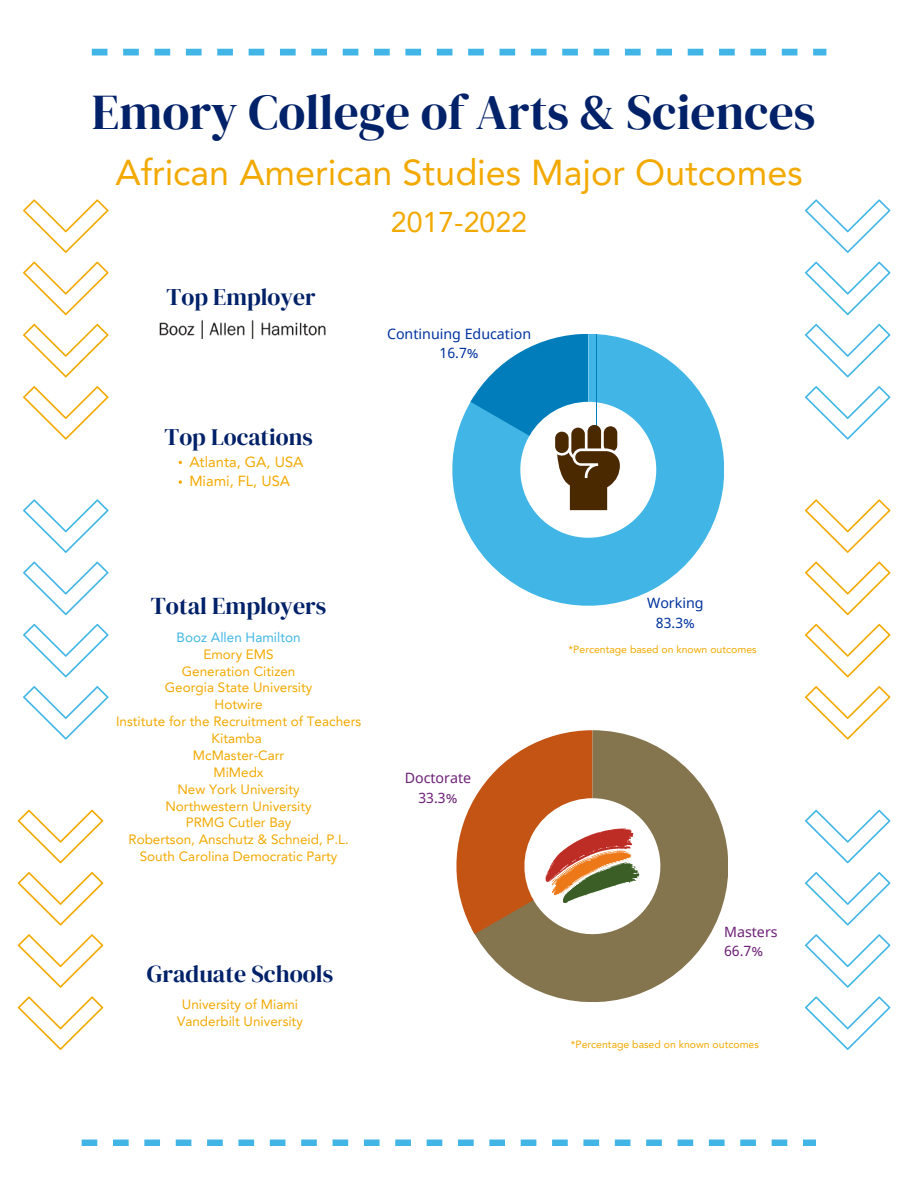
<style>
.page{position:relative;width:918px;height:1188px;background:#fff}
.page>*{position:absolute;margin:0;border:0;box-sizing:border-box;transform-origin:0 0}
.t1{font:49.5px "DM Serif Display";color:#012169}
.t2{font:36px "Avenir LT Pro";color:#f2a900}
.t3{font:28.5px "Avenir LT Pro";color:#f2a900}
.t4{font:24px "DM Serif Display";color:#012169}
.t5{font:23.7px "DM Serif Display";color:#012169}
.t6{font:14.7px/19.2px "Avenir LT Pro";color:#f2a900}
.t7{font:14.25px/19.2px "Noto Sans";color:#0033a0;text-align:center}
.t8{font:14.25px/19.2px "Noto Sans";color:#6d2077;text-align:center}
.t9{font:13.5px/16.8px "Avenir LT Pro";color:#f2a900;text-align:center}
.t10{font:13.5px "Avenir LT Pro";color:#41b6e6}
.t11{font:10.5px "Avenir LT Pro";color:#f2a900}
</style>
<div class="page">
<svg style="left:18px;top:996px;width:85px;height:54px"></svg>
<svg style="left:18px;top:934px;width:85px;height:54px"></svg>
<svg style="left:18px;top:872px;width:85px;height:54px"></svg>
<svg style="left:18px;top:810px;width:85px;height:53px"></svg>
<svg style="left:23px;top:386px;width:86px;height:54px"></svg>
<svg style="left:23px;top:324px;width:86px;height:53px"></svg>
<svg style="left:23px;top:262px;width:86px;height:53px"></svg>
<svg style="left:23px;top:199px;width:86px;height:54px"></svg>
<svg style="left:23px;top:686px;width:86px;height:54px"></svg>
<svg style="left:23px;top:624px;width:86px;height:53px"></svg>
<svg style="left:23px;top:562px;width:86px;height:53px"></svg>
<svg style="left:23px;top:499px;width:86px;height:54px"></svg>
<svg style="left:480px;top:730px;width:248px;height:272px;fill:#84754e"></svg>
<svg style="left:456px;top:730px;width:144px;height:213px;fill:#c35413"></svg>
<svg style="left:452px;top:334px;width:272px;height:272px;fill:#41b6e6"></svg>
<svg style="left:463px;top:334px;width:133px;height:111px;fill:#007dba"></svg>
<svg style="left:82px;top:1140px;width:734px;height:6px"></svg>
<svg style="left:92px;top:49px;width:734px;height:6px"></svg>
<svg style="left:805px;top:386px;width:85px;height:54px"></svg>
<svg style="left:805px;top:324px;width:85px;height:53px"></svg>
<svg style="left:805px;top:262px;width:85px;height:53px"></svg>
<svg style="left:805px;top:199px;width:85px;height:54px"></svg>
<svg style="left:805px;top:686px;width:85px;height:54px"></svg>
<svg style="left:805px;top:624px;width:85px;height:53px"></svg>
<svg style="left:805px;top:562px;width:85px;height:53px"></svg>
<svg style="left:805px;top:499px;width:85px;height:54px"></svg>
<svg style="left:805px;top:996px;width:85px;height:54px"></svg>
<svg style="left:805px;top:934px;width:85px;height:54px"></svg>
<svg style="left:805px;top:872px;width:85px;height:54px"></svg>
<svg style="left:805px;top:810px;width:85px;height:53px"></svg>
<img style="left:159px;top:320px;width:167px;height:19px">
<svg style="left:179px;top:480px;width:3px;height:4px"></svg>
<svg style="left:545px;top:828px;width:94px;height:75px"></svg>
<div style="left:555px;top:432px;width:14px;height:21px;background:#4b2900;border-radius:7px"></div>
<svg style="left:557px;top:425px;width:63px;height:85px"></svg>
<p class="t1" style="left:92px;top:77px;width:725px">Emory College of Arts &amp; Sciences</p>
<p class="t2" style="left:115px;top:158px;width:689px">African American Studies Major Outcomes</p>
<p class="t3" style="left:391px;top:210px;width:138px">2017-2022</p>
<p class="t5" style="left:167px;top:280px;width:150px">Top Employer</p>
<p class="t5" style="left:165px;top:421px;width:150px">Top Locations</p>
<p class="t6" style="left:189px;top:454px;width:116px">Atlanta, GA, USA<br>Miami, FL, USA</p>
<p class="t7" style="left:387px;top:324px;width:146px">Continuing Education<br>16.7%</p>
<p class="t4" style="left:151px;top:590px;width:177px">Total Employers</p>
<p class="t10" style="left:177px;top:632px;width:126px">Booz Allen Hamilton</p>
<p class="t9" style="left:203px;top:647px;width:72px">Emory EMS</p>
<p class="t9" style="left:182px;top:664px;width:115px">Generation Citizen</p>
<p class="t9" style="left:165px;top:681px;width:149px">Georgia State University</p>
<p class="t9" style="left:215px;top:697px;width:50px">Hotwire</p>
<p class="t9" style="left:116px;top:714px;width:247px">Institute for the Recruitment of Teachers<br>Kitamba</p>
<p class="t9" style="left:193px;top:748px;width:93px">McMaster-Carr</p>
<p class="t9" style="left:213px;top:765px;width:52px">MiMedx</p>
<p class="t9" style="left:177px;top:782px;width:124px">New York University</p>
<p class="t9" style="left:165px;top:799px;width:148px">Northwestern University</p>
<p class="t9" style="left:186px;top:816px;width:107px">PRMG Cutler Bay</p>
<p class="t9" style="left:128px;top:832px;width:222px">Robertson, Anschutz &amp; Schneid, P.L.<br>South Carolina Democratic Party</p>
<p class="t4" style="left:147px;top:957px;width:188px">Graduate Schools</p>
<p class="t9" style="left:177px;top:998px;width:127px">University of Miami<br>Vanderbilt University</p>
<p class="t8" style="left:405px;top:768px;width:68px">Doctorate<br>33.3%</p>
<p class="t7" style="left:647px;top:593px;width:58px">Working<br>83.3%</p>
<p class="t11" style="left:569px;top:645px;width:190px">*Percentage based on known outcomes</p>
<p class="t8" style="left:724px;top:922px;width:55px;text-align:left">Masters<br>66.7%</p>
<p class="t11" style="left:571px;top:1041px;width:190px">*Percentage based on known outcomes</p>
</div>
